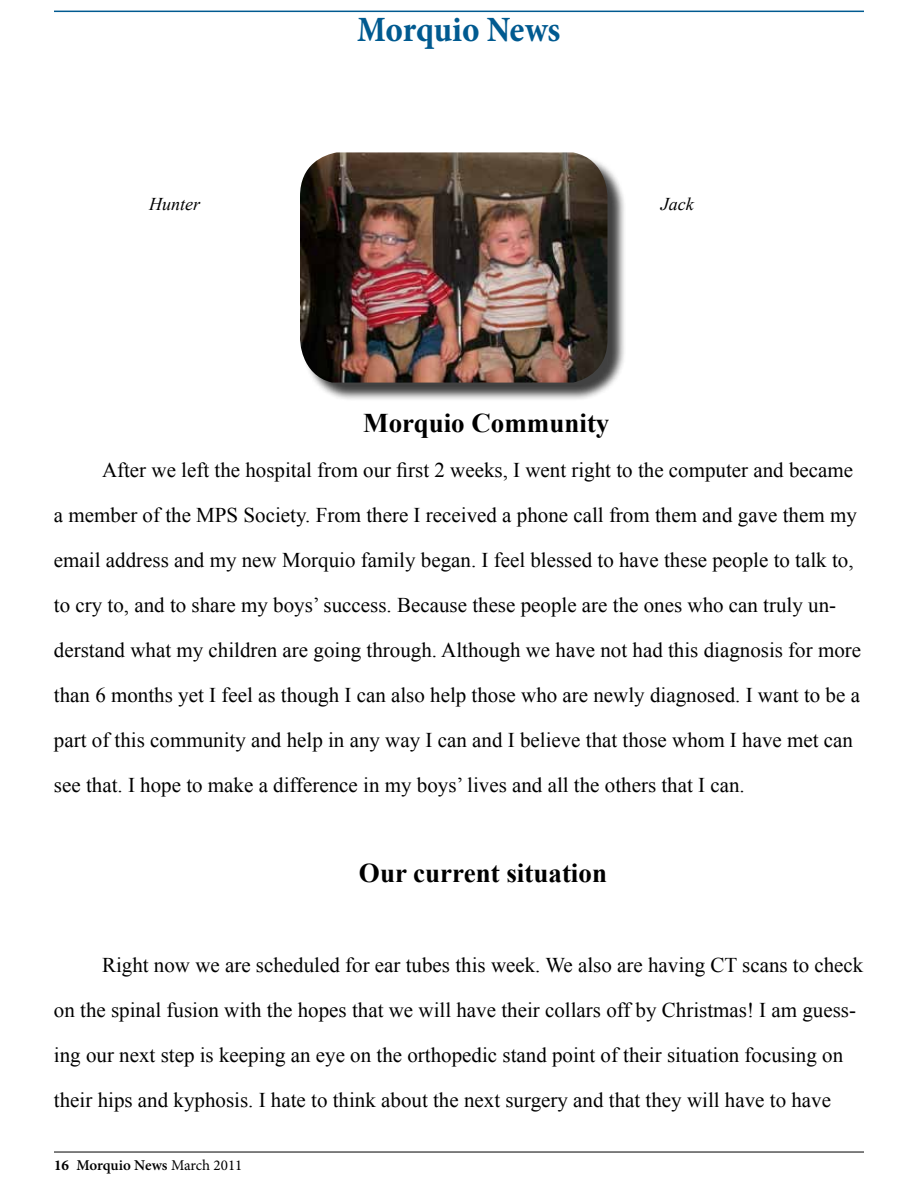
<style>
.page{position:relative;width:918px;height:1188px;background:#fff}
.page>*{position:absolute;margin:0;border:0;box-sizing:border-box;transform-origin:0 0}
.t1{font:700 condensed 36px "Minion Pro";letter-spacing:-.01em;color:#005a90}
.t2{font:700 27px "Times New Roman";color:#000}
.t3{font:21px/45px "Times New Roman";color:#000}
.t4{font:italic 18px "Times New Roman";color:#000}
.t5{font:600 15px "Minion Pro";letter-spacing:-.01em;color:#000}
.s1{font-weight:700}
.s2{font-weight:400}
</style>
<div class="page">
<hr style="left:54px;top:1152px;width:810px;height:1px;background:#000">
<hr style="left:54px;top:11px;width:810px;height:1px;background:#005a90">
<div style="left:302px;top:155px;width:324px;height:247px;background:#000;opacity:.75"></div>
<img style="left:300px;top:152px;width:308px;height:231px">
<h1 class="t1" style="left:357px;top:4px;width:205px">Morquio News</h1>
<p class="t4" style="left:149px;top:192px;width:52px">Hunter</p>
<p class="t4" style="left:661px;top:192px;width:34px">Jack</p>
<p class="t2" style="left:363px;top:405px;width:248px">Morquio Community</p>
<p class="t3" style="left:54px;top:447px;width:809px;text-indent:48px">After we left the hospital from our first 2 weeks, I went right to the computer and became a member of the MPS Society. From there I received a phone call from them and gave them my email address and my new Morquio family began. I feel blessed to have these people to talk to, to cry to, and to share my boys’ success. Because these people are the ones who can truly un&shy;derstand what my children are going through. Although we have not had this diagnosis for more than 6 months yet I feel as though I can also help those who are newly diagnosed. I want to be a part of this community and help in any way I can and I believe that those whom I have met can see that. I hope to make a difference in my boys’ lives and all the others that I can.</p>
<p class="t2" style="left:359px;top:855px;width:250px">Our current situation</p>
<p class="t3" style="left:54px;top:942px;width:811px;text-indent:48px">Right now we are scheduled for ear tubes this week. We also are having CT scans to check on the spinal fusion with the hopes that we will have their collars off by Christmas! I am guess&shy;ing our next step is keeping an eye on the orthopedic stand point of their situation focusing on their hips and kyphosis. I hate to think about the next surgery and that they will have to have</p>
<p class="t5" style="left:54px;top:1155px;width:190px"><span class="s1">16</span> Morquio News <span class="s2">March 2011</span></p>
</div>
